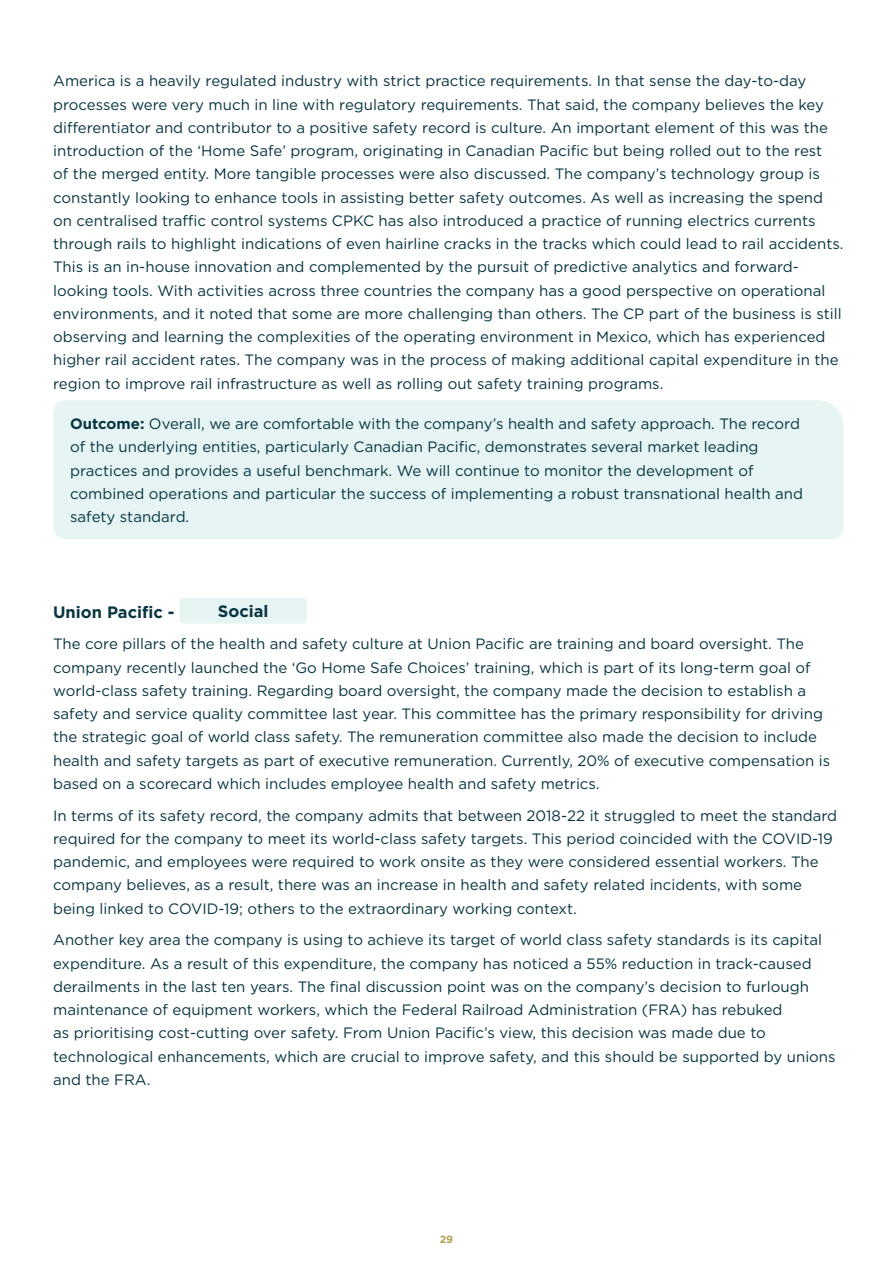
<style>
.page{position:relative;width:893px;height:1263px;background:#fff}
.page>*{position:absolute;margin:0;border:0;box-sizing:border-box;transform-origin:0 0}
.t1{font:700 16.5px "Gotham";color:#083542}
.t2{font:15px/23.2px "Gotham";color:#083542}
.t3{font:700 10.5px "Gotham";color:#b0a351}
.s1{font-weight:700}
</style>
<div class="page">
<div style="left:53px;top:400px;width:791px;height:139px;background:#e6f4f3"></div>
<div style="left:179px;top:598px;width:128px;height:25px;background:#e6f4f3;border-radius:4px"></div>
<p class="t2" style="left:53px;top:69px;width:792px">America is a heavily regulated industry with strict practice requirements. In that sense the day-to-day processes were very much in line with regulatory requirements. That said, the company believes the key differentiator and contributor to a positive safety record is culture. An important element of this was the introduction of the ‘Home Safe’ program, originating in Canadian Pacific but being rolled out to the rest<br>of the merged entity. More tangible processes were also discussed. The company’s technology group is constantly looking to enhance tools in assisting better safety outcomes. As well as increasing the spend on centralised traffic control systems CPKC has also introduced a practice of running electrics currents through rails to highlight indications of even hairline cracks in the tracks which could lead to rail accidents.<br>This is an in-house innovation and complemented by the pursuit of predictive analytics and forward&shy;looking tools. With activities across three countries the company has a good perspective on operational environments, and it noted that some are more challenging than others. The CP part of the business is still observing and learning the complexities of the operating environment in Mexico, which has experienced higher rail accident rates. The company was in the process of making additional capital expenditure in the region to improve rail infrastructure as well as rolling out safety training programs.</p>
<p class="t2" style="left:70px;top:412px;width:734px"><span class="s1">Outcome:</span> Overall, we are comfortable with the company’s health and safety approach. The record of the underlying entities, particularly Canadian Pacific, demonstrates several market leading practices and provides a useful benchmark. We will continue to monitor the development of combined operations and particular the success of implementing a robust transnational health and safety standard.</p>
<p class="t1" style="left:53px;top:601px;width:123px">Union Pacific -</p>
<p class="t1" style="left:218px;top:601px;width:52px">Social</p>
<p class="t2" style="left:53px;top:632px;width:779px">The core pillars of the health and safety culture at Union Pacific are training and board oversight. The company recently launched the ‘Go Home Safe Choices’ training, which is part of its long-term goal of world-class safety training. Regarding board oversight, the company made the decision to establish a safety and service quality committee last year. This committee has the primary responsibility for driving the strategic goal of world class safety. The remuneration committee also made the decision to include health and safety targets as part of executive remuneration. Currently, 20% of executive compensation is based on a scorecard which includes employee health and safety metrics.</p>
<p class="t2" style="left:53px;top:803px;width:785px">In terms of its safety record, the company admits that between 2018-22 it struggled to meet the standard required for the company to meet its world-class safety targets. This period coincided with the COVID-19 pandemic, and employees were required to work onsite as they were considered essential workers. The company believes, as a result, there was an increase in health and safety related incidents, with some being linked to COVID-19; others to the extraordinary working context.</p>
<p class="t2" style="left:53px;top:928px;width:784px">Another key area the company is using to achieve its target of world class safety standards is its capital expenditure. As a result of this expenditure, the company has noticed a 55% reduction in track-caused derailments in the last ten years. The final discussion point was on the company’s decision to furlough maintenance of equipment workers, which the Federal Railroad Administration (FRA) has rebuked<br>as prioritising cost-cutting over safety. From Union Pacific’s view, this decision was made due to technological enhancements, which are crucial to improve safety, and this should be supported by unions and the FRA.</p>
<p class="t3" style="left:440px;top:1232px;width:15px">29</p>
</div>
